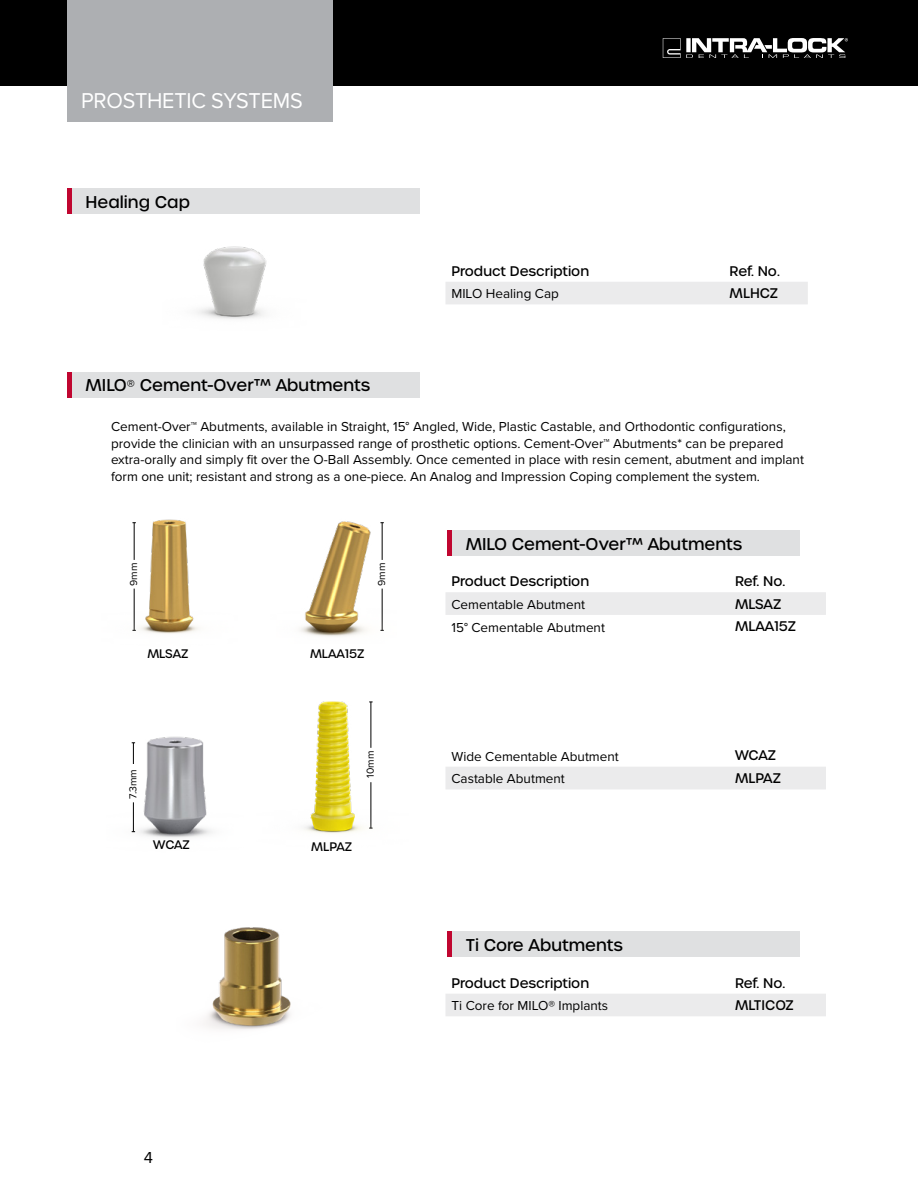
<style>
.page{position:relative;width:918px;height:1188px;background:#fff}
.page>*{position:absolute;margin:0;border:0;box-sizing:border-box;transform-origin:0 0}
.t1{font:22.35px "Proxima Nova";letter-spacing:-.01em;color:#fff}
.t2{font:500 16.5px "Urbane";color:#000}
.t3{font:16.5px "Proxima Nova";color:#000}
.t4{font:13.5px/16.5px "Proxima Nova";color:#000}
.t5{font:500 13.5px "Urbane";color:#000}
.t6{font:500 12px "Urbane";color:#000}
.t7{font:10.5px "Proxima Nova";color:#000}
.s1{font-family:"Proxima Nova";font-weight:400}
</style>
<div class="page">
<div style="left:0;top:0;width:918px;height:86px;background:#000"></div>
<svg style="left:663px;top:38px;width:185px;height:20px"></svg>
<img style="left:197px;top:246px;width:70px;height:73px">
<div style="left:68px;top:0;width:265px;height:122px;background:#adafb2"></div>
<div style="left:446px;top:282px;width:362px;height:22px;background:#ebebec"></div>
<div style="left:446px;top:592px;width:380px;height:23px;background:#ebebec"></div>
<div style="left:446px;top:767px;width:380px;height:22px;background:#ebebec"></div>
<div style="left:446px;top:994px;width:380px;height:22px;background:#ebebec"></div>
<hr style="left:68px;top:188px;width:4px;height:25px;background:#c00630">
<div style="left:72px;top:188px;width:347px;height:25px;background:#dfe0e1"></div>
<hr style="left:68px;top:372px;width:4px;height:25px;background:#c00630">
<div style="left:72px;top:372px;width:347px;height:25px;background:#dfe0e1"></div>
<hr style="left:448px;top:530px;width:4px;height:25px;background:#c00630">
<div style="left:452px;top:530px;width:347px;height:25px;background:#dfe0e1"></div>
<hr style="left:448px;top:932px;width:4px;height:25px;background:#c00630">
<div style="left:452px;top:932px;width:347px;height:25px;background:#dfe0e1"></div>
<img style="left:131px;top:736px;width:81px;height:102px">
<svg style="left:132px;top:742px;width:3px;height:22px"></svg>
<hr style="left:133px;top:802px;width:1px;height:30px;background:#000">
<img style="left:300px;top:521px;width:84px;height:116px">
<img style="left:132px;top:519px;width:66px;height:115px">
<img style="left:304px;top:701px;width:69px;height:133px">
<img style="left:204px;top:927px;width:87px;height:103px">
<h1 class="t1" style="left:81px;top:84px;width:223px">PROSTHETIC SYSTEMS</h1>
<p class="t2" style="left:86px;top:191px;width:106px">Healing Cap</p>
<p class="t2" style="left:86px;top:375px;width:286px">MILO<span class="s1">®</span> Cement-Over™ Abutments</p>
<p class="t5" style="left:452px;top:262px;width:139px">Product Description</p>
<p class="t5" style="left:730px;top:262px;width:52px">Ref. No.</p>
<p class="t4" style="left:452px;top:285px;width:109px">MILO Healing Cap</p>
<p class="t5" style="left:730px;top:284px;width:50px">MLHCZ</p>
<p class="t4" style="left:111px;top:418px;width:694px">Cement-Over™ Abutments, available in Straight, 15° Angled, Wide, Plastic Castable, and Orthodontic configurations, provide the clinician with an unsurpassed range of prosthetic options. Cement-Over™ Abutments* can be prepared extra-orally and simply fit over the O-Ball Assembly. Once cemented in place with resin cement, abutment and implant form one unit; resistant and strong as a one-piece. An Analog and Impression Coping complement the system.</p>
<p class="t7" style="left:126px;top:586px;width:25px;rotate:-90deg">9mm</p>
<p class="t7" style="left:374px;top:586px;width:25px;rotate:-90deg">9mm</p>
<p class="t6" style="left:147px;top:646px;width:43px">MLSAZ</p>
<p class="t6" style="left:310px;top:646px;width:56px">MLAA15Z</p>
<p class="t7" style="left:125px;top:799px;width:31px;rotate:-90deg">7.3mm</p>
<p class="t7" style="left:363px;top:778px;width:28px;rotate:-90deg">10mm</p>
<p class="t6" style="left:153px;top:837px;width:38px">WCAZ</p>
<p class="t6" style="left:311px;top:839px;width:42px">MLPAZ</p>
<p class="t3" style="left:144px;top:1145px;width:11px">4</p>
<p class="t2" style="left:466px;top:533px;width:278px">MILO Cement-Over™ Abutments</p>
<p class="t5" style="left:452px;top:572px;width:139px">Product Description</p>
<p class="t5" style="left:735px;top:572px;width:52px">Ref. No.</p>
<p class="t4" style="left:452px;top:596px;width:135px">Cementable Abutment</p>
<p class="t5" style="left:735px;top:595px;width:48px">MLSAZ</p>
<p class="t4" style="left:452px;top:618px;width:155px">15° Cementable Abutment</p>
<p class="t5" style="left:735px;top:618px;width:63px">MLAA15Z</p>
<p class="t4" style="left:452px;top:747px;width:169px">Wide Cementable Abutment</p>
<p class="t5" style="left:735px;top:747px;width:43px">WCAZ</p>
<p class="t4" style="left:452px;top:770px;width:115px">Castable Abutment</p>
<p class="t5" style="left:735px;top:769px;width:48px">MLPAZ</p>
<p class="t2" style="left:466px;top:934px;width:159px">Ti Core Abutments</p>
<p class="t5" style="left:452px;top:974px;width:139px">Product Description</p>
<p class="t5" style="left:735px;top:974px;width:52px">Ref. No.</p>
<p class="t4" style="left:452px;top:997px;width:158px">Ti Core for MILO® Implants</p>
<p class="t5" style="left:735px;top:996px;width:60px">MLTICOZ</p>
</div>
